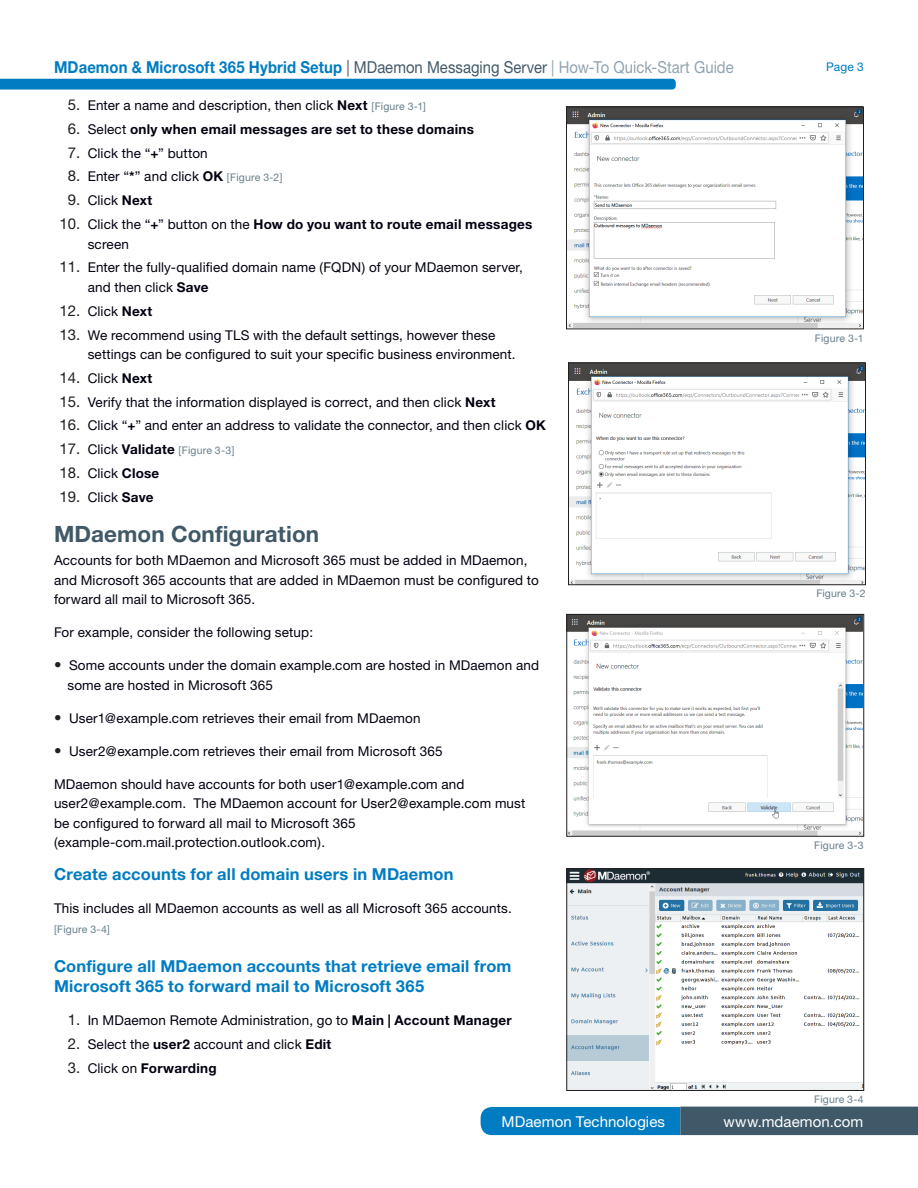
<style>
.page{position:relative;width:918px;height:1188px;background:#fff}
.page>*{position:absolute;margin:0;border:0;box-sizing:border-box;transform-origin:0 0}
.AltN_-_Paragraph_Tit{font:700 22.5px "Helvetica Neue";letter-spacing:.005em;color:#405968}
.AltN_-_Paragraph{font:700 16.5px/19.5px "Helvetica Neue";letter-spacing:.01em;color:#007cc2}
.AltN_-_Page_Title{font:700 16.5px "Helvetica Neue";letter-spacing:.01em;color:#007cc2;scale:.9 1}
.t1{font:15px "Helvetica Neue";letter-spacing:.005em;color:#fff}
.AltN_-_Paragraph-2{font:13.5px/19.5px "Helvetica Neue";letter-spacing:.01em;color:#010111}
.t2{font:700 13.5px/19.5px "Helvetica Neue";letter-spacing:.02em;color:#010111}
.t3{font:12px "Helvetica Neue";color:#007cc2}
.AltN_-_Paragraph-3{font:10.5px "Helvetica Neue";letter-spacing:.015em;color:#667d8b}
.s1{font-weight:400;color:#405968}
.s2{font-weight:400;color:#90a3b0}
.s3{font-size:15px;color:#231f20}
.s4{font-weight:700}
.s5{font-size:10.5px;color:#667d8b}
.s6{font-weight:400;font-size:15px;color:#231f20}
.s7{font-weight:400}
.s8{font-size:13.5px;color:#010111}
.s9{font-weight:700;font-size:13.5px;color:#010111}
</style>
<div class="page">
<svg style="left:0;top:78px;width:676px;height:12px;background:#1989c8"></svg>
<svg style="left:480px;top:1106px;width:201px;height:30px;background:#1385c6"></svg>
<img style="left:569px;top:870px;width:293px;height:219px">
<div style="left:567px;top:868px;width:297px;height:223px;border:1px solid #231f20"></div>
<img style="left:570px;top:365px;width:294px;height:218px">
<div style="left:568px;top:363px;width:298px;height:222px;border:1px solid #231f20"></div>
<img style="left:569px;top:616px;width:293px;height:219px">
<div style="left:567px;top:614px;width:297px;height:223px;border:1px solid #231f20"></div>
<img style="left:568px;top:109px;width:294px;height:218px">
<div style="left:566px;top:107px;width:298px;height:222px;border:1px solid #231f20"></div>
<div style="left:681px;top:1107px;width:237px;height:27px;background:#405968"></div>
<div style="left:680px;top:1107px;width:238px;height:28px;border:2px solid #405968"></div>
<p class="AltN_-_Page_Title" style="left:54px;top:57px;width:757px">MDaemon &amp; Microsoft 365 Hybrid Setup <span class="s1">| MDaemon Messaging Server</span> <span class="s2">| How-To Quick-Start Guide</span></p>
<p class="t3" style="left:826px;top:60px;width:39px">Page 3</p>
<p class="AltN_-_Paragraph-2" style="left:68px;top:95px;width:360px"><span class="s3">5.</span> Enter a name and description, then click <span class="s4">Next</span> <span class="s5">[Figure 3-1]</span></p>
<p class="t2" style="left:68px;top:119px;width:408px"><span class="s6">6.</span> <span class="s7">Select</span> only when email messages are set to these domains</p>
<p class="AltN_-_Paragraph-2" style="left:68px;top:143px;width:141px"><span class="s3">7.</span> Click the “<span class="s4">+</span>” button</p>
<p class="AltN_-_Paragraph-2" style="left:68px;top:167px;width:216px"><span class="s3">8.</span> Enter “<span class="s4">*</span>” and click <span class="s4">OK</span> <span class="s5">[Figure 3-2]</span></p>
<p class="AltN_-_Paragraph-2" style="left:68px;top:191px;width:86px"><span class="s3">9.</span> Click <span class="s4">Next</span></p>
<p class="t2" style="left:88px;top:214px;width:446px;text-indent:-28px"><span class="s6">10.</span> <span class="s7">Click the “</span>+<span class="s7">” button on the</span> How do you want to route email messages <span class="s7">screen</span></p>
<p class="AltN_-_Paragraph-2" style="left:88px;top:258px;width:437px;text-indent:-28px"><span class="s3">11.</span> Enter the fully-qualified domain name (FQDN) of your MDaemon server, and then click <span class="s4">Save</span></p>
<p class="AltN_-_Paragraph-2" style="left:59px;top:301px;width:94px"><span class="s3">12.</span> Click <span class="s4">Next</span></p>
<p class="AltN_-_Paragraph-2" style="left:88px;top:325px;width:429px;text-indent:-28px"><span class="s3">13.</span> We recommend using TLS with the default settings, however these settings can be configured to suit your specific business environment.</p>
<p class="AltN_-_Paragraph-2" style="left:59px;top:368px;width:94px"><span class="s3">14.</span> Click <span class="s4">Next</span></p>
<p class="AltN_-_Paragraph-2" style="left:59px;top:392px;width:438px"><span class="s3">15.</span> Verify that the information displayed is correct, and then click <span class="s4">Next</span></p>
<p class="AltN_-_Paragraph-2" style="left:59px;top:416px;width:488px"><span class="s3">16.</span> Click “<span class="s4">+</span>” and enter an address to validate the connector, and then click <span class="s4">OK</span></p>
<p class="AltN_-_Paragraph-3" style="left:59px;top:444px;width:177px"><span class="s3">17.</span> <span class="s8">Click</span> <span class="s9">Validate</span> [Figure 3-3]</p>
<p class="AltN_-_Paragraph-2" style="left:59px;top:463px;width:102px"><span class="s3">18.</span> Click <span class="s4">Close</span></p>
<p class="AltN_-_Paragraph-2" style="left:59px;top:487px;width:96px"><span class="s3">19.</span> Click <span class="s4">Save</span></p>
<p class="AltN_-_Paragraph_Tit" style="left:54px;top:521px;width:267px">MDaemon Configuration</p>
<p class="AltN_-_Paragraph-2" style="left:54px;top:550px;width:486px">Accounts for both MDaemon and Microsoft 365 must be added in MDaemon, and Microsoft 365 accounts that are added in MDaemon must be configured to forward all mail to Microsoft 365.</p>
<p class="AltN_-_Paragraph-2" style="left:54px;top:622px;width:261px">For example, consider the following setup:</p>
<p class="AltN_-_Paragraph-2" style="left:68px;top:655px;width:473px;text-indent:-14px"><span class="s3">•</span> Some accounts under the domain example.com are hosted in MDaemon and some are hosted in Microsoft 365</p>
<p class="AltN_-_Paragraph-2" style="left:54px;top:708px;width:368px"><span class="s3">•</span> User1@example.com retrieves their email from MDaemon</p>
<p class="AltN_-_Paragraph-2" style="left:54px;top:741px;width:390px"><span class="s3">•</span> User2@example.com retrieves their email from Microsoft 365</p>
<p class="AltN_-_Paragraph-2" style="left:54px;top:774px;width:473px">MDaemon should have accounts for both user1@example.com and user2@example.com. The MDaemon account for User2@example.com must be configured to forward all mail to Microsoft 365 (example-com.mail.protection.outlook.com).</p>
<p class="AltN_-_Paragraph" style="left:54px;top:864px;width:401px">Create accounts for all domain users in MDaemon</p>
<p class="AltN_-_Paragraph-2" style="left:54px;top:898px;width:459px">This includes all MDaemon accounts as well as all Microsoft 365 accounts.</p>
<p class="AltN_-_Paragraph-3" style="left:54px;top:923px;width:57px">[Figure 3-4]</p>
<p class="AltN_-_Paragraph" style="left:54px;top:956px;width:459px">Configure all MDaemon accounts that retrieve email from<br>Microsoft 365 to forward mail to Microsoft 365</p>
<p class="AltN_-_Paragraph-2" style="left:68px;top:1010px;width:446px"><span class="s3">1.</span> In MDaemon Remote Administration, go to <span class="s4">Main | Account Manager</span></p>
<p class="AltN_-_Paragraph-2" style="left:68px;top:1034px;width:265px"><span class="s3">2.</span> Select the <span class="s4">user2</span> account and click <span class="s4">Edit</span></p>
<p class="t2" style="left:68px;top:1058px;width:150px"><span class="s6">3.</span> <span class="s7">Click on</span> Forwarding</p>
<p class="t1" style="left:502px;top:1113px;width:165px">MDaemon Technologies</p>
<p class="AltN_-_Paragraph-3" style="left:815px;top:332px;width:50px">Figure 3-1</p>
<p class="AltN_-_Paragraph-3" style="left:816px;top:587px;width:51px">Figure 3-2</p>
<p class="AltN_-_Paragraph-3" style="left:814px;top:839px;width:51px">Figure 3-3</p>
<p class="AltN_-_Paragraph-3" style="left:814px;top:1093px;width:51px">Figure 3-4</p>
<p class="t1" style="left:723px;top:1112px;width:141px">www.mdaemon.com</p>
</div>
